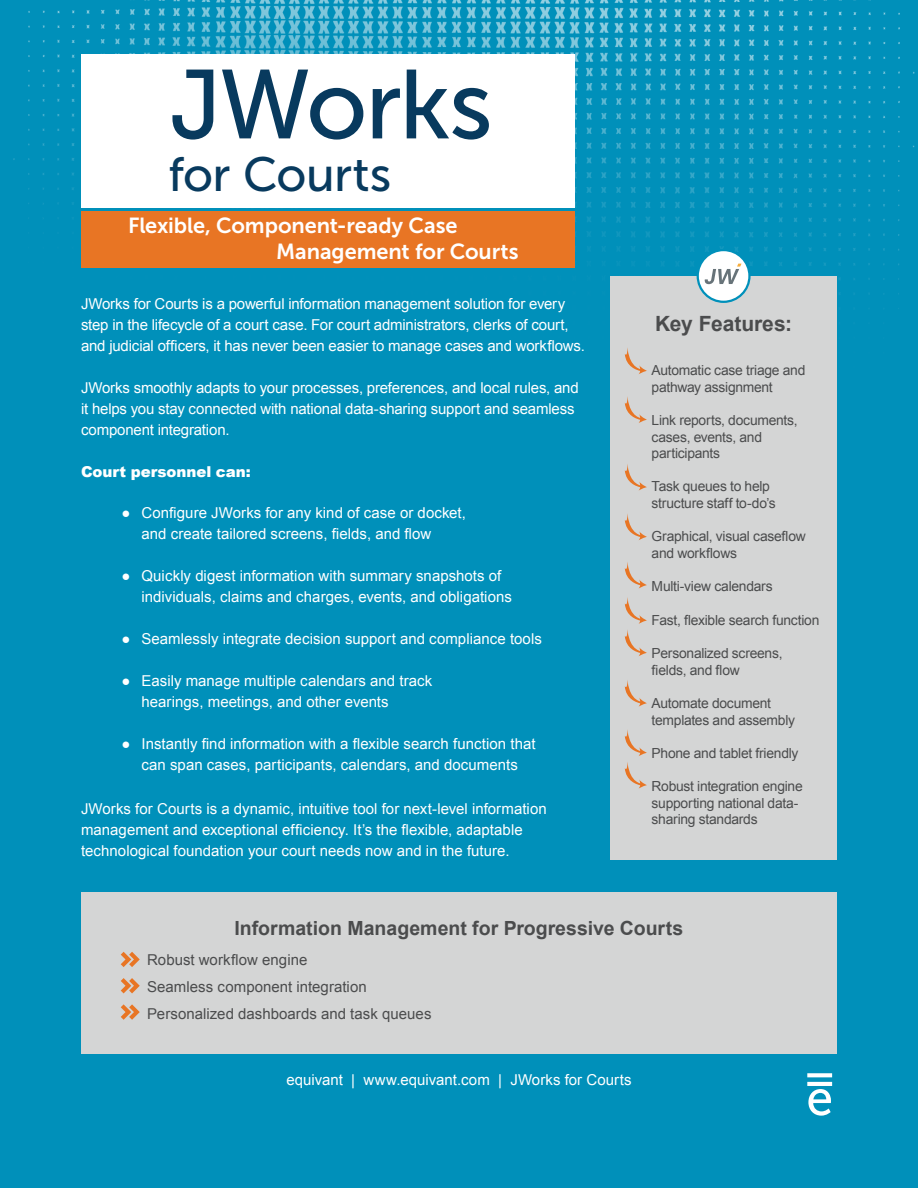
<style>
.page{position:relative;width:918px;height:1188px;background:#0090ba}
.page>*{position:absolute;margin:0;border:0;box-sizing:border-box;transform-origin:0 0}
.t1{font:97.5px "Museo Sans 500";letter-spacing:-.025em;color:#083a5e}
.title_smaller{font:48px "Museo Sans 500";letter-spacing:-.01em;color:#083a5e}
.subtitle{font:21.75px "Museo Sans 700";letter-spacing:-.005em;color:#fff}
.side_bar_title_gray{font:700 21px "Arial";color:#4b4c4d}
.footer_box_title_gra{font:700 19.5px "Arial";color:#4b4c4d}
.body_copy_white{font:15px/21px "Arial";color:#fff}
.footer_box_copy{font:15px "Arial";color:#4b4c4d}
.body_copy_white-2{font:900 15px "Arial";color:#fff}
.side_bar_copy_gray{font:13.8px/16.6px "Arial";letter-spacing:-.02em;color:#4b4c4d}
</style>
<div class="page">
<div style="left:81px;top:54px;width:493px;height:154px;background:#fff"></div>
<div style="left:81px;top:211px;width:493px;height:57px;background:#e87524"></div>
<div style="left:610px;top:276px;width:227px;height:583px;background:#d4d5d5"></div>
<div style="left:81px;top:892px;width:756px;height:162px;background:#d4d5d5"></div>
<div style="left:802px;top:1068px;width:35px;height:52px;background:#0090ba"></div>
<svg style="left:808px;top:1089px;width:23px;height:27px"></svg>
<hr style="left:807px;top:1082px;width:25px;height:4px;background:#fff">
<svg style="left:807px;top:1073px;width:25px;height:4px"></svg>
<svg style="left:121px;top:952px;width:19px;height:15px"></svg>
<svg style="left:121px;top:978px;width:19px;height:15px"></svg>
<svg style="left:121px;top:1004px;width:19px;height:16px"></svg>
<svg style="left:625px;top:348px;width:22px;height:26px"></svg>
<svg style="left:625px;top:396px;width:22px;height:27px"></svg>
<svg style="left:625px;top:464px;width:22px;height:27px"></svg>
<svg style="left:625px;top:514px;width:22px;height:26px"></svg>
<svg style="left:625px;top:562px;width:22px;height:27px"></svg>
<svg style="left:625px;top:597px;width:22px;height:59px"></svg>
<svg style="left:625px;top:680px;width:22px;height:27px"></svg>
<svg style="left:625px;top:730px;width:22px;height:59px"></svg>
<svg style="left:697px;top:249px;width:54px;height:54px"></svg>
<p class="t1" style="left:170px;top:51px;width:325px">JWorks</p>
<p class="title_smaller" style="left:168px;top:149px;width:225px">for Courts</p>
<p class="subtitle" style="left:128px;top:213px;width:331px">Flexible, Component-ready Case</p>
<p class="subtitle" style="left:276px;top:239px;width:244px">Management for Courts</p>
<p class="body_copy_white" style="left:81px;top:294px;width:505px">JWorks for Courts is a powerful information management solution for every step in the lifecycle of a court case. For court administrators, clerks of court, and judicial officers, it has never been easier to manage cases and workflows.</p>
<p class="body_copy_white" style="left:81px;top:378px;width:499px">JWorks smoothly adapts to your processes, preferences, and local rules, and it helps you stay connected with national data-sharing support and seamless component integration.</p>
<p class="body_copy_white-2" style="left:81px;top:461px;width:171px">Court personnel can:</p>
<p class="body_copy_white" style="left:141px;top:503px;width:326px">Configure JWorks for any kind of case or docket, and create tailored screens, fields, and flow</p>
<p class="body_copy_white" style="left:141px;top:566px;width:372px">Quickly digest information with summary snapshots of individuals, claims and charges, events, and obligations</p>
<p class="body_copy_white" style="left:141px;top:629px;width:402px">Seamlessly integrate decision support and compliance tools</p>
<p class="body_copy_white" style="left:141px;top:671px;width:292px">Easily manage multiple calendars and track hearings, meetings, and other events</p>
<p class="body_copy_white" style="left:141px;top:734px;width:396px">Instantly find information with a flexible search function that can span cases, participants, calendars, and documents</p>
<p class="body_copy_white" style="left:122px;top:503px;width:11px">●</p>
<p class="body_copy_white" style="left:122px;top:566px;width:11px">●</p>
<p class="body_copy_white" style="left:122px;top:629px;width:11px">●</p>
<p class="body_copy_white" style="left:122px;top:671px;width:11px">●</p>
<p class="body_copy_white" style="left:122px;top:734px;width:11px">●</p>
<p class="body_copy_white" style="left:81px;top:799px;width:467px">JWorks for Courts is a dynamic, intuitive tool for next-level information management and exceptional efficiency. It’s the flexible, adaptable technological foundation your court needs now and in the future.</p>
<p class="side_bar_title_gray" style="left:655px;top:310px;width:138px">Key Features:</p>
<p class="side_bar_copy_gray" style="left:652px;top:362px;width:155px">Automatic case triage and pathway assignment</p>
<p class="side_bar_copy_gray" style="left:652px;top:412px;width:148px">Link reports, documents, cases, events, and participants</p>
<p class="side_bar_copy_gray" style="left:652px;top:478px;width:126px">Task queues to help structure staff to-do’s</p>
<p class="side_bar_copy_gray" style="left:652px;top:528px;width:156px">Graphical, visual caseflow and workflows</p>
<p class="side_bar_copy_gray" style="left:652px;top:578px;width:123px">Multi-view calendars</p>
<p class="side_bar_copy_gray" style="left:652px;top:612px;width:169px">Fast, flexible search function</p>
<p class="side_bar_copy_gray" style="left:652px;top:645px;width:132px">Personalized screens, fields, and flow</p>
<p class="side_bar_copy_gray" style="left:652px;top:695px;width:145px">Automate document templates and assembly</p>
<p class="side_bar_copy_gray" style="left:652px;top:745px;width:148px">Phone and tablet friendly</p>
<p class="side_bar_copy_gray" style="left:652px;top:778px;width:153px">Robust integration engine supporting national data&shy;sharing standards</p>
<p class="footer_box_title_gra" style="left:235px;top:915px;width:451px">Information Management for Progressive Courts</p>
<p class="footer_box_copy" style="left:147px;top:949px;width:162px">Robust workflow engine</p>
<p class="footer_box_copy" style="left:147px;top:976px;width:221px">Seamless component integration</p>
<p class="footer_box_copy" style="left:147px;top:1003px;width:286px">Personalized dashboards and task queues</p>
<p class="body_copy_white" style="left:286px;top:1069px;width:347px">equivant | www.equivant.com | JWorks for Courts</p>
</div>
